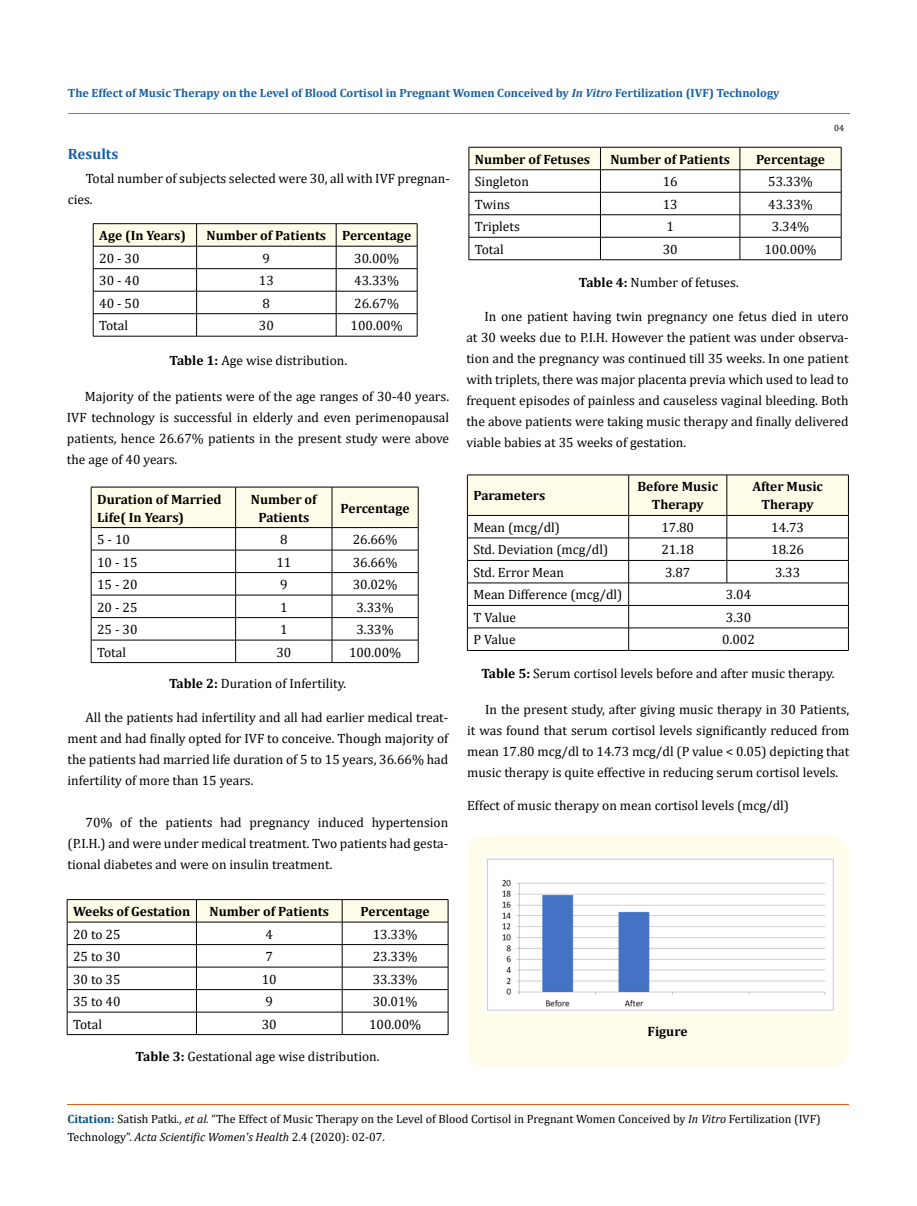
<style>
.page{position:relative;width:917px;height:1206px;background:#fff}
.page>*{position:absolute;margin:0;border:0;box-sizing:border-box;transform-origin:0 0}
.t1{font:700 15px "Cambria";color:#1560a6}
.t2{font:13.5px/21px "Cambria";color:#000;text-align:justify}
.t3{font:700 13.5px/18px "Cambria";color:#000;text-align:center}
.t4{font:12px/18px "Cambria";color:#000}
.t5{font:700 12px "Cambria";color:#1560a6}
.t6{font:9px "Cambria";color:#000}
.s1{font-style:italic}
.s2{font-weight:700}
.s3{font-weight:700;color:#035089}
</style>
<div class="page">
<hr style="left:68px;top:113px;width:782px;height:1px;background:#e05d1a">
<hr style="left:93px;top:223px;width:103px;height:1px;background:#000">
<hr style="left:196px;top:223px;width:140px;height:1px;background:#000">
<hr style="left:336px;top:223px;width:81px;height:1px;background:#000">
<svg style="left:93px;top:224px;width:325px;height:112px"></svg>
<hr style="left:93px;top:336px;width:103px;height:1px;background:#000">
<hr style="left:196px;top:336px;width:140px;height:1px;background:#000">
<hr style="left:336px;top:336px;width:81px;height:1px;background:#000">
<svg style="left:91px;top:487px;width:328px;height:175px"></svg>
<hr style="left:91px;top:662px;width:145px;height:1px;background:#000">
<hr style="left:236px;top:662px;width:96px;height:1px;background:#000">
<hr style="left:332px;top:662px;width:86px;height:1px;background:#000">
<hr style="left:67px;top:899px;width:129px;height:1px;background:#000">
<hr style="left:196px;top:899px;width:146px;height:1px;background:#000">
<hr style="left:342px;top:899px;width:106px;height:1px;background:#000">
<svg style="left:67px;top:900px;width:382px;height:134px"></svg>
<hr style="left:67px;top:1034px;width:129px;height:1px;background:#000">
<hr style="left:196px;top:1034px;width:146px;height:1px;background:#000">
<hr style="left:342px;top:1034px;width:106px;height:1px;background:#000">
<svg style="left:467px;top:475px;width:382px;height:175px"></svg>
<hr style="left:467px;top:650px;width:161px;height:1px;background:#000">
<hr style="left:628px;top:650px;width:98px;height:1px;background:#000">
<hr style="left:726px;top:650px;width:122px;height:1px;background:#000">
<div style="left:467px;top:835px;width:381px;height:233px;background:#fffde9;border-radius:18px"></div>
<img style="left:485px;top:856px;width:352px;height:158px">
<svg style="left:468px;top:147px;width:373px;height:113px"></svg>
<hr style="left:468px;top:260px;width:132px;height:1px;background:#000">
<hr style="left:600px;top:260px;width:140px;height:1px;background:#000">
<hr style="left:740px;top:260px;width:101px;height:1px;background:#000">
<p class="t5" style="left:68px;top:84px;width:713px">The Effect of Music Therapy on the Level of Blood Cortisol in Pregnant Women Conceived by <span class="s1">In Vitro</span> Fertilization (IVF) Technology</p>
<p class="t6" style="left:834px;top:123px;width:11px">04</p>
<p class="t1" style="left:68px;top:143px;width:52px">Results</p>
<p class="t2" style="left:68px;top:168px;width:384px;text-indent:18px">Total number of subjects selected were 30, all with IVF pregnan&shy;cies.</p>
<p class="t3" style="left:99px;top:226px;width:88px">Age (In Years)</p>
<p class="t3" style="left:207px;top:226px;width:206px">Number of Patients Percentage</p>
<p class="t2" style="left:99px;top:248px;width:42px">20 - 30</p>
<p class="t2" style="left:263px;top:248px;width:9px">9</p>
<p class="t2" style="left:354px;top:248px;width:46px">30.00%</p>
<p class="t2" style="left:99px;top:270px;width:42px">30 - 40</p>
<p class="t2" style="left:259px;top:270px;width:16px">13</p>
<p class="t2" style="left:354px;top:270px;width:46px">43.33%</p>
<p class="t2" style="left:99px;top:293px;width:42px">40 - 50</p>
<p class="t2" style="left:262px;top:293px;width:9px">8</p>
<p class="t2" style="left:354px;top:293px;width:46px">26.67%</p>
<p class="t2" style="left:99px;top:315px;width:30px">Total</p>
<p class="t2" style="left:259px;top:315px;width:16px">30</p>
<p class="t2" style="left:350px;top:315px;width:54px">100.00%</p>
<p class="t2" style="left:169px;top:350px;width:179px"><span class="s2">Table 1:</span> Age wise distribution.</p>
<p class="t2" style="left:67px;top:386px;width:384px;text-indent:18px">Majority of the patients were of the age ranges of 30-40 years.<br>IVF technology is successful in elderly and even perimenopausal patients, hence 26.67% patients in the present study were above the age of 40 years.</p>
<p class="t3" style="left:97px;top:490px;width:126px;text-align:left">Duration of Married<br>Life( In Years)</p>
<p class="t3" style="left:251px;top:490px;width:67px">Number of<br>Patients</p>
<p class="t3" style="left:340px;top:499px;width:71px">Percentage</p>
<p class="t2" style="left:97px;top:529px;width:34px">5 - 10</p>
<p class="t2" style="left:280px;top:529px;width:9px">8</p>
<p class="t2" style="left:353px;top:529px;width:46px">26.66%</p>
<p class="t2" style="left:97px;top:551px;width:42px">10 - 15</p>
<p class="t2" style="left:276px;top:551px;width:16px">11</p>
<p class="t2" style="left:353px;top:551px;width:46px">36.66%</p>
<p class="t2" style="left:97px;top:574px;width:42px">15 - 20</p>
<p class="t2" style="left:280px;top:574px;width:9px">9</p>
<p class="t2" style="left:353px;top:574px;width:46px">30.02%</p>
<p class="t2" style="left:97px;top:596px;width:42px">20 - 25</p>
<p class="t2" style="left:280px;top:596px;width:9px">1</p>
<p class="t2" style="left:356px;top:596px;width:39px">3.33%</p>
<p class="t2" style="left:97px;top:619px;width:42px">25 - 30</p>
<p class="t2" style="left:280px;top:619px;width:9px">1</p>
<p class="t2" style="left:356px;top:619px;width:39px">3.33%</p>
<p class="t2" style="left:97px;top:641px;width:30px">Total</p>
<p class="t2" style="left:276px;top:641px;width:16px">30</p>
<p class="t2" style="left:349px;top:641px;width:54px">100.00%</p>
<p class="t2" style="left:169px;top:673px;width:179px"><span class="s2">Table 2:</span> Duration of Infertility.</p>
<p class="t2" style="left:68px;top:706px;width:382px;text-indent:18px">All the patients had infertility and all had earlier medical treat&shy;ment and had finally opted for IVF to conceive. Though majority of the patients had married life duration of 5 to 15 years, 36.66% had infertility of more than 15 years.</p>
<p class="t2" style="left:68px;top:811px;width:382px;text-indent:18px">70% of the patients had pregnancy induced hypertension (P.I.H.) and were under medical treatment. Two patients had gesta&shy;tional diabetes and were on insulin treatment.</p>
<p class="t3" style="left:73px;top:902px;width:119px">Weeks of Gestation</p>
<p class="t3" style="left:209px;top:902px;width:121px">Number of Patients</p>
<p class="t3" style="left:360px;top:902px;width:71px">Percentage</p>
<p class="t2" style="left:73px;top:923px;width:49px">20 to 25</p>
<p class="t2" style="left:265px;top:923px;width:9px">4</p>
<p class="t2" style="left:373px;top:923px;width:46px">13.33%</p>
<p class="t2" style="left:73px;top:946px;width:49px">25 to 30</p>
<p class="t2" style="left:265px;top:946px;width:9px">7</p>
<p class="t2" style="left:373px;top:946px;width:46px">23.33%</p>
<p class="t2" style="left:73px;top:968px;width:49px">30 to 35</p>
<p class="t2" style="left:262px;top:968px;width:16px">10</p>
<p class="t2" style="left:373px;top:968px;width:46px">33.33%</p>
<p class="t2" style="left:73px;top:991px;width:49px">35 to 40</p>
<p class="t2" style="left:265px;top:991px;width:9px">9</p>
<p class="t2" style="left:373px;top:991px;width:46px">30.01%</p>
<p class="t2" style="left:73px;top:1013px;width:30px">Total</p>
<p class="t2" style="left:262px;top:1013px;width:16px">30</p>
<p class="t2" style="left:369px;top:1013px;width:54px">100.00%</p>
<p class="t2" style="left:136px;top:1046px;width:245px"><span class="s2">Table 3:</span> Gestational age wise distribution.</p>
<p class="t3" style="left:475px;top:150px;width:117px">Number of Fetuses</p>
<p class="t3" style="left:610px;top:150px;width:121px">Number of Patients</p>
<p class="t3" style="left:756px;top:150px;width:71px">Percentage</p>
<p class="t2" style="left:475px;top:171px;width:55px">Singleton</p>
<p class="t2" style="left:662px;top:171px;width:16px">16</p>
<p class="t2" style="left:768px;top:171px;width:46px">53.33%</p>
<p class="t2" style="left:475px;top:194px;width:37px">Twins</p>
<p class="t2" style="left:662px;top:194px;width:16px">13</p>
<p class="t2" style="left:768px;top:194px;width:46px">43.33%</p>
<p class="t2" style="left:475px;top:216px;width:47px">Triplets</p>
<p class="t2" style="left:666px;top:216px;width:9px">1</p>
<p class="t2" style="left:772px;top:216px;width:39px">3.34%</p>
<p class="t2" style="left:475px;top:239px;width:30px">Total</p>
<p class="t2" style="left:662px;top:239px;width:16px">30</p>
<p class="t2" style="left:764px;top:239px;width:54px">100.00%</p>
<p class="t2" style="left:578px;top:272px;width:161px"><span class="s2">Table 4:</span> Number of fetuses.</p>
<p class="t2" style="left:466px;top:305px;width:384px;text-indent:18px">In one patient having twin pregnancy one fetus died in utero at 30 weeks due to P.I.H. However the patient was under observa&shy;tion and the pregnancy was continued till 35 weeks. In one patient with triplets, there was major placenta previa which used to lead to frequent episodes of painless and causeless vaginal bleeding. Both the above patients were taking music therapy and finally delivered viable babies at 35 weeks of gestation.</p>
<p class="t3" style="left:473px;top:486px;width:73px">Parameters</p>
<p class="t3" style="left:637px;top:477px;width:82px">Before Music<br>Therapy</p>
<p class="t3" style="left:752px;top:477px;width:72px">After Music<br>Therapy</p>
<p class="t2" style="left:473px;top:517px;width:88px">Mean (mcg/dl)</p>
<p class="t2" style="left:661px;top:517px;width:34px">17.80</p>
<p class="t2" style="left:771px;top:517px;width:34px">14.73</p>
<p class="t2" style="left:473px;top:539px;width:136px">Std. Deviation (mcg/dl)</p>
<p class="t2" style="left:661px;top:539px;width:34px">21.18</p>
<p class="t2" style="left:771px;top:539px;width:34px">18.26</p>
<p class="t2" style="left:473px;top:562px;width:92px">Std. Error Mean</p>
<p class="t2" style="left:665px;top:562px;width:27px">3.87</p>
<p class="t2" style="left:775px;top:562px;width:27px">3.33</p>
<p class="t2" style="left:473px;top:584px;width:150px">Mean Difference (mcg/dl)</p>
<p class="t2" style="left:726px;top:584px;width:27px">3.04</p>
<p class="t2" style="left:473px;top:607px;width:44px">T Value</p>
<p class="t2" style="left:726px;top:607px;width:27px">3.30</p>
<p class="t2" style="left:473px;top:629px;width:44px">P Value</p>
<p class="t2" style="left:722px;top:629px;width:34px">0.002</p>
<p class="t2" style="left:481px;top:663px;width:354px"><span class="s2">Table 5:</span> Serum cortisol levels before and after music therapy.</p>
<p class="t2" style="left:467px;top:699px;width:384px;text-indent:18px">In the present study, after giving music therapy in 30 Patients, it was found that serum cortisol levels significantly reduced from mean 17.80 mcg/dl to 14.73 mcg/dl (P value &lt; 0.05) depicting that music therapy is quite effective in reducing serum cortisol levels.</p>
<p class="t2" style="left:467px;top:795px;width:323px">Effect of music therapy on mean cortisol levels (mcg/dl)</p>
<p class="t3" style="left:647px;top:1022px;width:41px">Figure</p>
<p class="t4" style="left:67px;top:1109px;width:754px"><span class="s3">Citation:</span> Satish Patki<span class="s1">., et al.</span> “The Effect of Music Therapy on the Level of Blood Cortisol in Pregnant Women Conceived by <span class="s1">In Vitro</span> Fertilization (IVF)<br>Technology”. <span class="s1">Acta Scientific Women's Health</span> 2.4 (2020): 02-07.</p>
</div>
